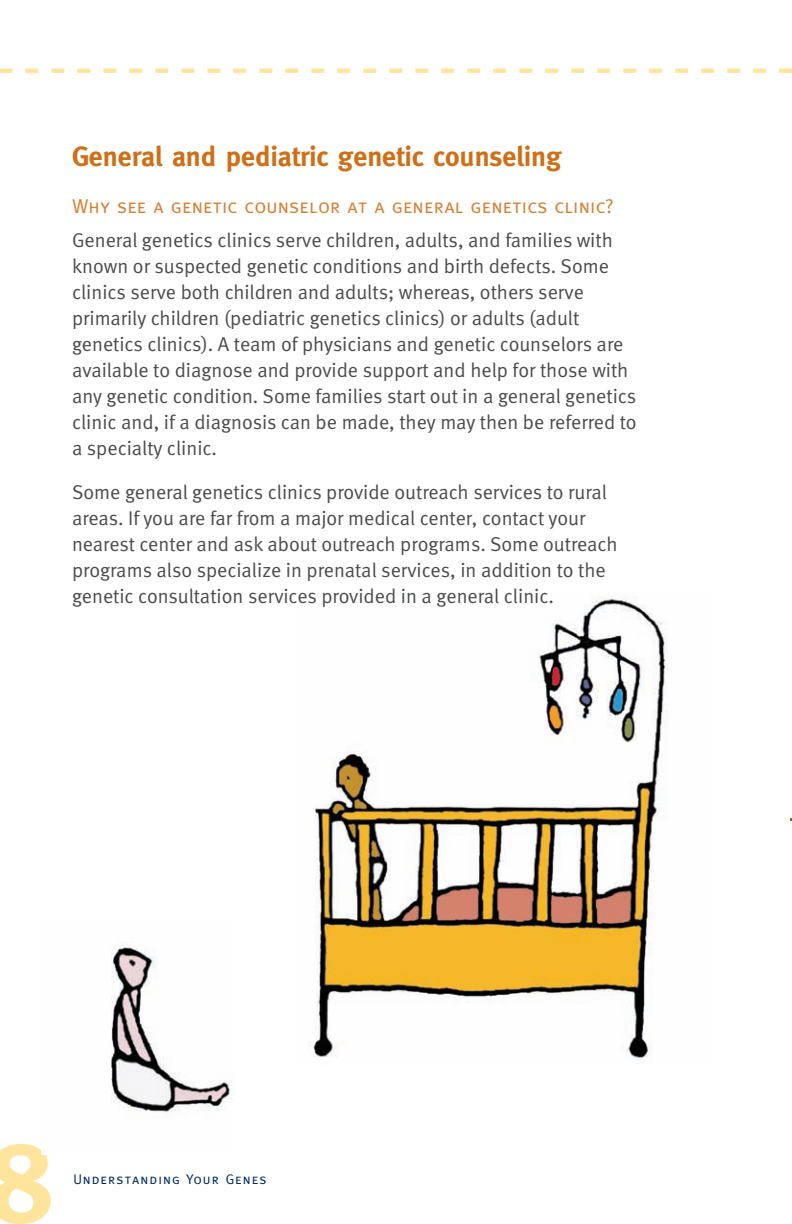
<style>
.page{position:relative;width:792px;height:1224px;background:#fff}
.page>*{position:absolute;margin:0;border:0;box-sizing:border-box;transform-origin:0 0}
.t1{font:700 114.8px "Meta";color:#ffe49c}
.heading{font:700 28px "Meta";color:#ce7018}
.body{font:20px/26px "Meta Normal";color:#4b4c4d}
.subhead{font:20px "Meta Caps";letter-spacing:.01em;color:#d58035}
.t2{font:14px "Meta Caps";letter-spacing:.075em;color:#00295c}
</style>
<div class="page">
<img style="left:308px;top:597px;width:360px;height:463px">
<svg style="left:0;top:69px;width:792px;height:4px"></svg>
<img style="left:111px;top:942px;width:123px;height:171px">
<p class="heading" style="left:72px;top:140px;width:491px">General and pediatric genetic counseling</p>
<p class="subhead" style="left:72px;top:195px;width:542px">Why see a genetic counselor at a general genetics clinic?</p>
<p class="body" style="left:72px;top:226px;width:566px">General genetics clinics serve children, adults, and families with known or suspected genetic conditions and birth defects. Some clinics serve both children and adults; whereas, others serve primarily children (pediatric genetics clinics) or adults (adult genetics clinics). A team of physicians and genetic counselors are available to diagnose and provide support and help for those with any genetic condition. Some families start out in a general genetics clinic and, if a diagnosis can be made, they may then be referred to a specialty clinic.</p>
<p class="body" style="left:72px;top:478px;width:547px">Some general genetics clinics provide outreach services to rural areas. If you are far from a major medical center, contact your nearest center and ask about outreach programs. Some outreach programs also specialize in prenatal services, in addition to the genetic consultation services provided in a general clinic.</p>
<p class="t1" style="left:-10px;top:1115px;width:63px">8</p>
<p class="t2" style="left:74px;top:1171px;width:194px">Understanding Your Genes</p>
</div>
